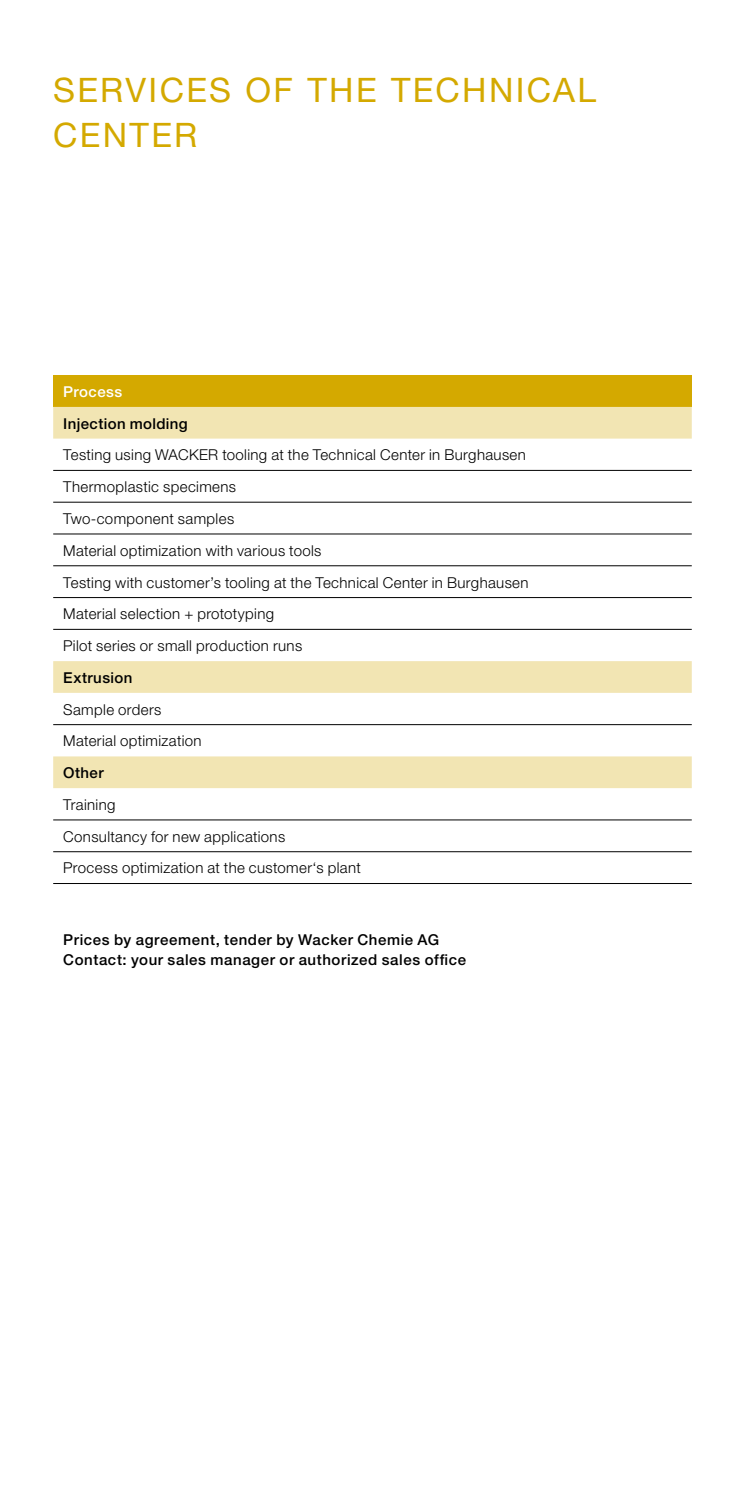
<style>
.page{position:relative;width:745px;height:1489px;background:#fff}
.page>*{position:absolute;margin:0;border:0;box-sizing:border-box;transform-origin:0 0}
.t1{font:33.75px/45px "Helvetica Neue";letter-spacing:.07em;color:#d4a900}
.t2{font:300 15px/31.8px "Helvetica Neue";letter-spacing:.025em;color:#000}
.t3{font:500 15px/20px "Helvetica Neue";letter-spacing:.04em;color:#000}
.t4{font:500 15px "Helvetica Neue";letter-spacing:.03em;color:#fff}
</style>
<div class="page">
<div style="left:53px;top:375px;width:638px;height:32px;background:#d4a900"></div>
<svg style="left:53px;top:407px;width:638px;height:381px"></svg>
<hr style="left:53px;top:819px;width:638px;height:1px;background:#000">
<hr style="left:53px;top:470px;width:638px;height:1px;background:#000">
<hr style="left:53px;top:501px;width:638px;height:1px;background:#000">
<hr style="left:53px;top:533px;width:638px;height:1px;background:#000">
<hr style="left:53px;top:565px;width:638px;height:1px;background:#000">
<hr style="left:53px;top:597px;width:638px;height:1px;background:#000">
<hr style="left:53px;top:629px;width:638px;height:1px;background:#000">
<hr style="left:53px;top:851px;width:638px;height:1px;background:#000">
<hr style="left:53px;top:883px;width:638px;height:1px;background:#000">
<hr style="left:53px;top:724px;width:638px;height:1px;background:#000">
<h1 class="t1" style="left:53px;top:67px;width:544px">SERVICES OF THE TECHNICAL<br>CENTER</h1>
<p class="t4" style="left:63px;top:382px;width:60px">Process</p>
<p class="t3" style="left:63px;top:413px;width:126px">Injection molding</p>
<p class="t2" style="left:63px;top:439px;width:466px">Testing using WACKER tooling at the Technical Center in Burghausen Thermoplastic specimens<br>Two-component samples<br>Material optimization with various tools<br>Testing with customer’s tooling at the Technical Center in Burghausen Material selection + prototyping<br>Pilot series or small production runs</p>
<p class="t3" style="left:63px;top:667px;width:71px">Extrusion</p>
<p class="t2" style="left:63px;top:693px;width:140px">Sample orders<br>Material optimization</p>
<p class="t3" style="left:63px;top:762px;width:42px">Other</p>
<p class="t2" style="left:63px;top:788px;width:299px">Training<br>Consultancy for new applications<br>Process optimization at the customer‘s plant</p>
<p class="t3" style="left:63px;top:929px;width:404px">Prices by agreement, tender by Wacker Chemie AG<br>Contact: your sales manager or authorized sales office</p>
</div>
